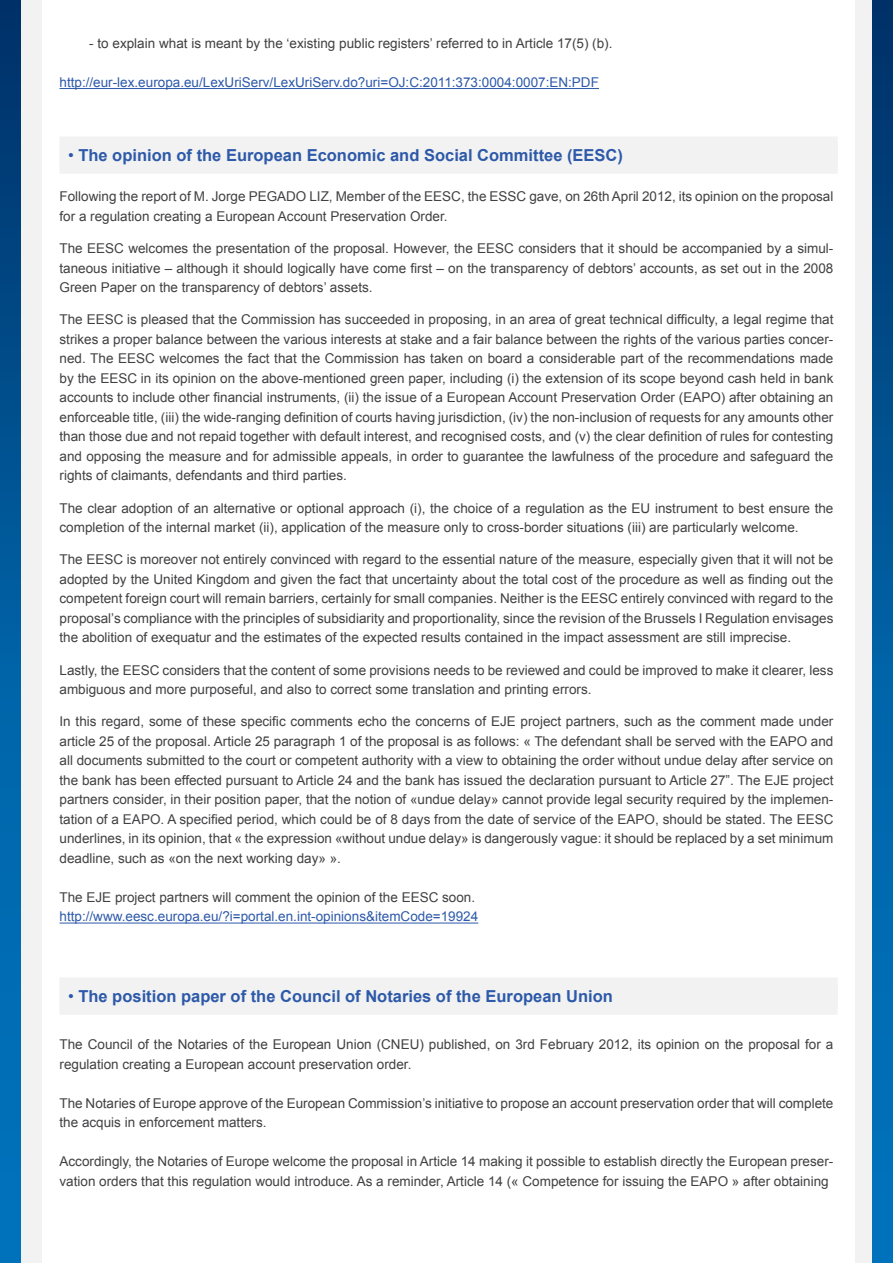
<style>
.page{position:relative;width:893px;height:1263px;background:#fff}
.page>*{position:absolute;margin:0;border:0;box-sizing:border-box;transform-origin:0 0}
.t1{font:700 16.5px "Arial";color:#2d59a9}
.t2{font:13.5px/19.5px "Arial";color:#414042}
.t3{font:13.5px "Arial";color:#2d59a9}
.s1{font-weight:400}
</style>
<div class="page">
<div style="left:0;top:0;width:893px;height:1263px;background:linear-gradient(to bottom,#00376f,#007cc8)"></div>
<div style="left:21px;top:0;width:851px;height:1263px;background:#f2f2f2"></div>
<div style="left:43px;top:0;width:812px;height:1263px;background:#fff"></div>
<hr style="left:60px;top:88px;width:539px;height:1px;background:#2d59a9">
<div style="left:60px;top:136px;width:778px;height:29px;background:#f2f2f2"></div>
<div style="left:60px;top:144px;width:778px;height:30px;background:#f2f2f2"></div>
<hr style="left:60px;top:922px;width:418px;height:1px;background:#2d59a9">
<div style="left:60px;top:977px;width:778px;height:29px;background:#f2f2f2"></div>
<div style="left:60px;top:985px;width:778px;height:30px;background:#f2f2f2"></div>
<p class="t2" style="left:89px;top:34px;width:525px">- to explain what is meant by the ‘existing public registers’ referred to in Article 17(5) (b).</p>
<p class="t3" style="left:60px;top:74px;width:541px">http://eur-lex.europa.eu/LexUriServ/LexUriServ.do?uri=OJ:C:2011:373:0004:0007:EN:PDF</p>
<p class="t1" style="left:68px;top:144px;width:556px"><span class="s1">•</span> The opinion of the European Economic and Social Committee (EESC)</p>
<p class="t2" style="left:60px;top:187px;width:775px">Following the report of M. Jorge PEGADO LIZ, Member of the EESC, the ESSC gave, on 26th April 2012, its opinion on the proposal for a regulation creating a European Account Preservation Order.</p>
<p class="t2" style="left:60px;top:239px;width:775px;text-align:justify">The EESC welcomes the presentation of the proposal. However, the EESC considers that it should be accompanied by a simul&shy;taneous initiative – although it should logically have come first – on the transparency of debtors’ accounts, as set out in the 2008<br>Green Paper on the transparency of debtors’ assets.</p>
<p class="t2" style="left:60px;top:310px;width:775px;text-align:justify">The EESC is pleased that the Commission has succeeded in proposing, in an area of great technical difficulty, a legal regime that strikes a proper balance between the various interests at stake and a fair balance between the rights of the various parties concer&shy;ned. The EESC welcomes the fact that the Commission has taken on board a considerable part of the recommendations made by the EESC in its opinion on the above-mentioned green paper, including (i) the extension of its scope beyond cash held in bank accounts to include other financial instruments, (ii) the issue of a European Account Preservation Order (EAPO) after obtaining an enforceable title, (iii) the wide-ranging definition of courts having jurisdiction, (iv) the non-inclusion of requests for any amounts other than those due and not repaid together with default interest, and recognised costs, and (v) the clear definition of rules for contesting and opposing the measure and for admissible appeals, in order to guarantee the lawfulness of the procedure and safeguard the rights of claimants, defendants and third parties.</p>
<p class="t2" style="left:60px;top:498px;width:775px">The clear adoption of an alternative or optional approach (i), the choice of a regulation as the EU instrument to best ensure the completion of the internal market (ii), application of the measure only to cross-border situations (iii) are particularly welcome.</p>
<p class="t2" style="left:60px;top:550px;width:775px;text-align:justify">The EESC is moreover not entirely convinced with regard to the essential nature of the measure, especially given that it will not be adopted by the United Kingdom and given the fact that uncertainty about the total cost of the procedure as well as finding out the competent foreign court will remain barriers, certainly for small companies. Neither is the EESC entirely convinced with regard to the proposal’s compliance with the principles of subsidiarity and proportionality, since the revision of the Brussels I Regulation envisages the abolition of exequatur and the estimates of the expected results contained in the impact assessment are still imprecise.</p>
<p class="t2" style="left:60px;top:660px;width:775px">Lastly, the EESC considers that the content of some provisions needs to be reviewed and could be improved to make it clearer, less ambiguous and more purposeful, and also to correct some translation and printing errors.</p>
<p class="t2" style="left:60px;top:712px;width:775px;text-align:justify">In this regard, some of these specific comments echo the concerns of EJE project partners, such as the comment made under article 25 of the proposal. Article 25 paragraph 1 of the proposal is as follows: « The defendant shall be served with the EAPO and all documents submitted to the court or competent authority with a view to obtaining the order without undue delay after service on the bank has been effected pursuant to Article 24 and the bank has issued the declaration pursuant to Article 27”. The EJE project partners consider, in their position paper, that the notion of «undue delay» cannot provide legal security required by the implemen&shy;tation of a EAPO. A specified period, which could be of 8 days from the date of service of the EAPO, should be stated. The EESC underlines, in its opinion, that « the expression «without undue delay» is dangerously vague: it should be replaced by a set minimum deadline, such as «on the next working day» ».</p>
<p class="t2" style="left:60px;top:887px;width:417px">The EJE project partners will comment the opinion of the EESC soon.</p>
<p class="t3" style="left:60px;top:908px;width:420px">http://www.eesc.europa.eu/?i=portal.en.int-opinions&amp;itemCode=19924</p>
<p class="t1" style="left:68px;top:985px;width:546px"><span class="s1">•</span> The position paper of the Council of Notaries of the European Union</p>
<p class="t2" style="left:60px;top:1035px;width:775px">The Council of the Notaries of the European Union (CNEU) published, on 3rd February 2012, its opinion on the proposal for a regulation creating a European account preservation order.</p>
<p class="t2" style="left:60px;top:1093px;width:775px">The Notaries of Europe approve of the European Commission’s initiative to propose an account preservation order that will complete the acquis in enforcement matters.</p>
<p class="t2" style="left:60px;top:1152px;width:775px">Accordingly, the Notaries of Europe welcome the proposal in Article 14 making it possible to establish directly the European preser&shy;vation orders that this regulation would introduce. As a reminder, Article 14 (« Competence for issuing the EAPO » after obtaining</p>
</div>
